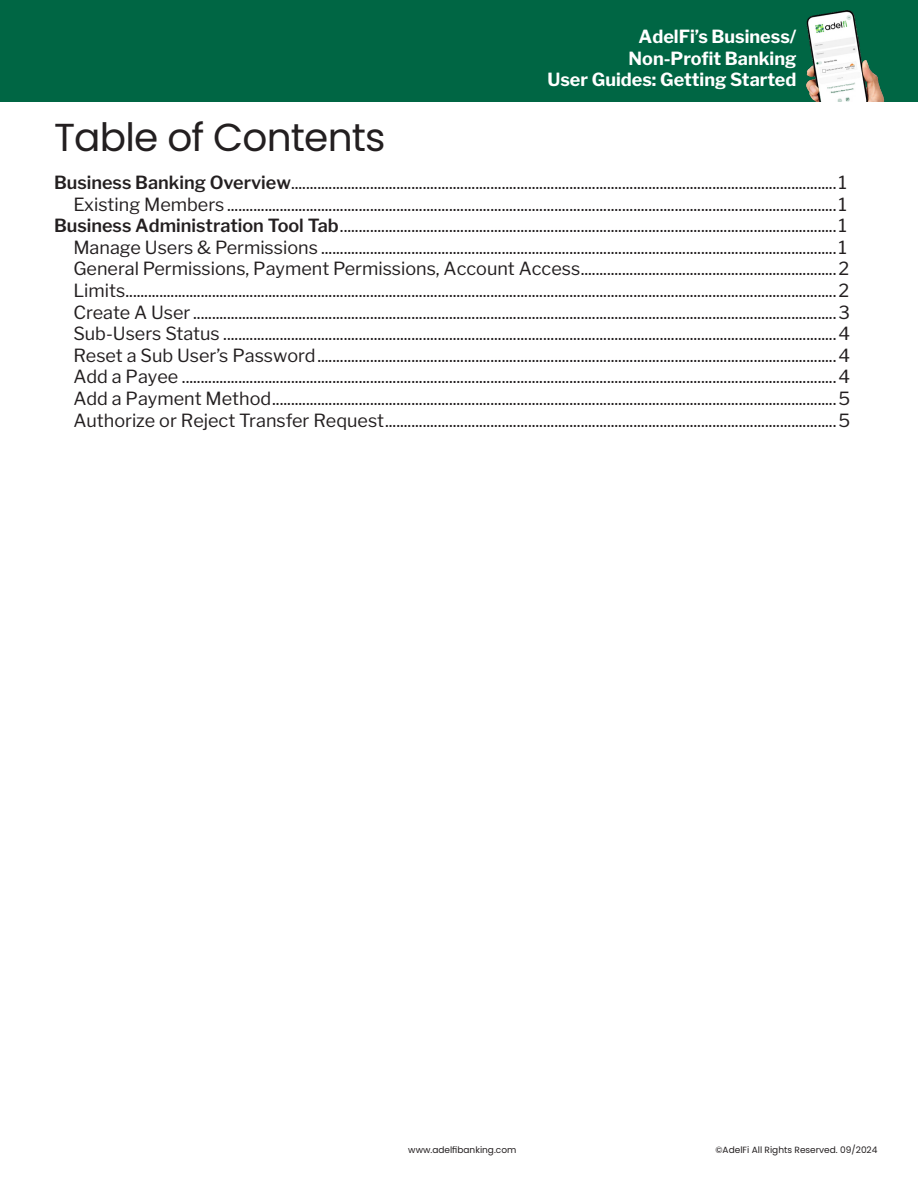
<style>
.page{position:relative;width:918px;height:1188px;background:#fff}
.page>*{position:absolute;margin:0;border:0;box-sizing:border-box;transform-origin:0 0}
.t1{font:39px "Poppins";letter-spacing:-.02em;color:#231f20}
.t2{font:18px "Libre Franklin";color:#231f20}
.t3{font:700 18px/21.6px "Libre Franklin";color:#fff;text-align:right}
.t4{font:9px "Poppins";color:#231f20}
.s1{font-weight:600}
</style>
<div class="page">
<div style="left:0;top:0;width:918px;height:101px;background:#064"></div>
<img style="left:807px;top:11px;width:77px;height:90px">
<p class="t3" style="left:547px;top:26px;width:251px">AdelFi’s Business/<br>Non-Profit Banking<br>User Guides: Getting Started</p>
<p class="t1" style="left:54px;top:115px;width:333px">Table of Contents</p>
<p class="t2" style="left:54px;top:172px;width:794px"><span class="s1">Business Banking Overview</span>.................................................................................................................................................1</p>
<p class="t2" style="left:73px;top:193px;width:775px">Existing Members ..................................................................................................................................................................1</p>
<p class="t2" style="left:54px;top:215px;width:794px"><span class="s1">Business Administration Tool Tab</span>....................................................................................................................................1</p>
<p class="t2" style="left:73px;top:236px;width:775px">Manage Users &amp; Permissions .........................................................................................................................................1</p>
<p class="t2" style="left:73px;top:258px;width:777px">General Permissions, Payment Permissions, Account Access....................................................................2</p>
<p class="t2" style="left:73px;top:280px;width:777px">Limits.............................................................................................................................................................................................2</p>
<p class="t2" style="left:73px;top:301px;width:778px">Create A User...........................................................................................................................................................................3</p>
<p class="t2" style="left:73px;top:323px;width:778px">Sub-Users Status ...................................................................................................................................................................4</p>
<p class="t2" style="left:73px;top:344px;width:778px">Reset a Sub User’s Password..........................................................................................................................................4</p>
<p class="t2" style="left:73px;top:366px;width:778px">Add a Payee ..............................................................................................................................................................................4</p>
<p class="t2" style="left:73px;top:388px;width:778px">Add a Payment Method......................................................................................................................................................5</p>
<p class="t2" style="left:73px;top:409px;width:778px">Authorize or Reject Transfer Request........................................................................................................................5</p>
<p class="t4" style="left:408px;top:1145px;width:110px">www.adelfibanking.com</p>
<p class="t4" style="left:716px;top:1145px;width:163px">©AdelFi All Rights Reserved. 09/2024</p>
</div>
